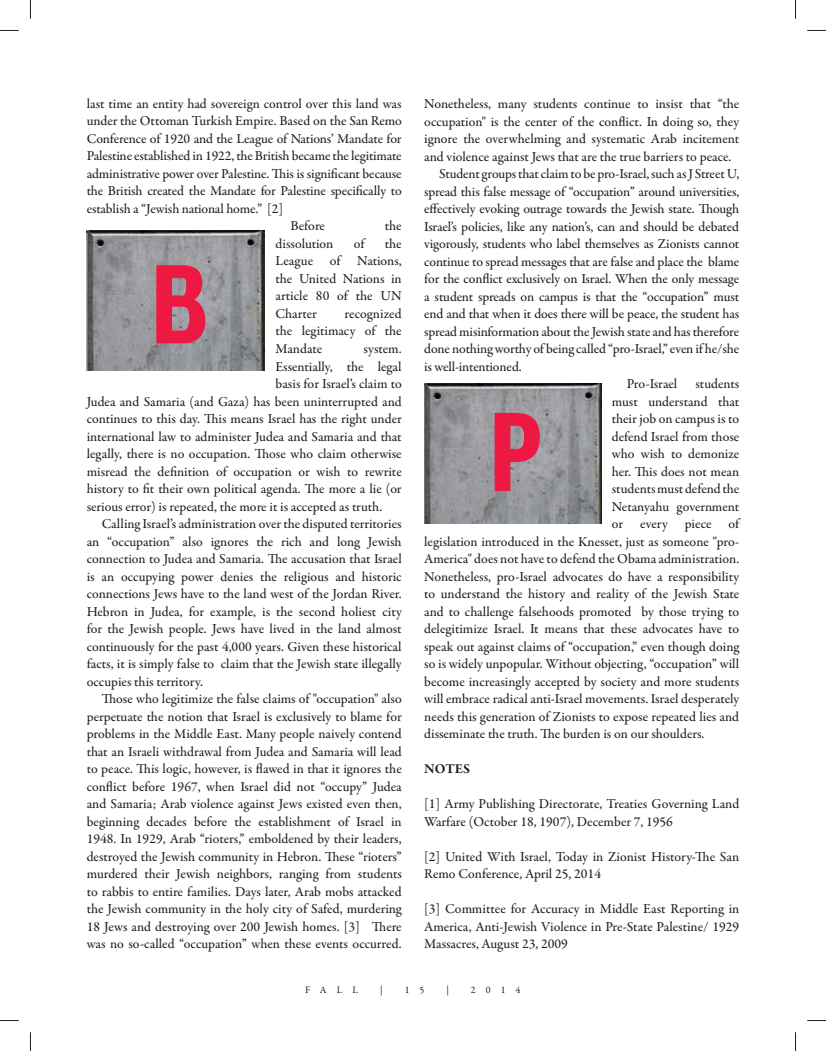
<style>
.page{position:relative;width:826px;height:1051px;background:#fff}
.page>*{position:absolute;margin:0;border:0;box-sizing:border-box;transform-origin:0 0}
.t1{font:700 113.75px "Divulge Cd";color:#ed1942}
.t2{font:500 13.75px/17.5px "Garamond Premr Pro";color:#231f20;text-align:justify}
.t3{font:700 13.75px "Garamond Premr Pro";letter-spacing:.005em;color:#231f20}
.t4{font:10px "Garamond Premr Pro";letter-spacing:1em;color:#231f20}
</style>
<div class="page">
<img style="left:87px;top:230px;width:177px;height:140px">
<img style="left:424px;top:383px;width:178px;height:140px">
<svg style="left:0;top:30px;width:19px;height:1px"></svg>
<svg style="left:807px;top:30px;width:19px;height:1px"></svg>
<svg style="left:0;top:1020px;width:19px;height:1px"></svg>
<svg style="left:807px;top:1020px;width:19px;height:1px"></svg>
<svg style="left:30px;top:0;width:1px;height:19px"></svg>
<svg style="left:30px;top:1032px;width:1px;height:19px"></svg>
<svg style="left:795px;top:0;width:1px;height:19px"></svg>
<svg style="left:795px;top:1032px;width:1px;height:19px"></svg>
<p class="t2" style="left:87px;top:96px;width:316px">last time an entity had sovereign control over this land was</p>
<p class="t2" style="left:87px;top:113px;width:317px">under the Ottoman Turkish Empire. Based on the San Remo</p>
<p class="t2" style="left:87px;top:131px;width:316px">Conference of 1920 and the League of Nations’ Mandate for</p>
<p class="t2" style="left:87px;top:148px;width:317px">Palestine established in 1922, the British became the legitimate</p>
<p class="t2" style="left:87px;top:166px;width:316px">administrative power over Palestine. This is significant because</p>
<p class="t2" style="left:87px;top:183px;width:317px">the British created the Mandate for Palestine specifically to</p>
<p class="t2" style="left:87px;top:201px;width:198px">establish a “Jewish national home.” [2]</p>
<p class="t2" style="left:291px;top:218px;width:36px">Before</p>
<p class="t2" style="left:385px;top:218px;width:18px">the</p>
<p class="t2" style="left:276px;top:236px;width:59px">dissolution</p>
<p class="t2" style="left:354px;top:236px;width:12px">of</p>
<p class="t2" style="left:276px;top:236px;width:128px;text-indent:109px">the League of Nations, the United Nations in article 80 of the UN Charter</p>
<h1 class="t1" style="left:150px;top:262px;width:62px">B</h1>
<p class="t2" style="left:276px;top:306px;width:128px;text-indent:69px">recognized the legitimacy of the Mandate</p>
<p class="t2" style="left:364px;top:341px;width:40px">system.</p>
<p class="t2" style="left:276px;top:359px;width:128px">Essentially, the legal</p>
<p class="t2" style="left:276px;top:376px;width:128px">basis for Israel’s claim to</p>
<p class="t2" style="left:87px;top:394px;width:317px">Judea and Samaria (and Gaza) has been uninterrupted and</p>
<p class="t2" style="left:87px;top:411px;width:317px">continues to this day. This means Israel has the right under</p>
<p class="t2" style="left:87px;top:429px;width:317px">international law to administer Judea and Samaria and that</p>
<p class="t2" style="left:87px;top:446px;width:317px">legally, there is no occupation. Those who claim otherwise</p>
<p class="t2" style="left:87px;top:464px;width:317px">misread the definition of occupation or wish to rewrite</p>
<p class="t2" style="left:87px;top:481px;width:316px">history to fit their own political agenda. The more a lie (or</p>
<p class="t2" style="left:87px;top:499px;width:297px">serious error) is repeated, the more it is accepted as truth.</p>
<p class="t2" style="left:102px;top:516px;width:302px">Calling Israel’s administration over the disputed territories</p>
<p class="t2" style="left:87px;top:534px;width:316px">an “occupation” also ignores the rich and long Jewish</p>
<p class="t2" style="left:87px;top:551px;width:317px">connection to Judea and Samaria. The accusation that Israel</p>
<p class="t2" style="left:87px;top:569px;width:316px">is an occupying power denies the religious and historic</p>
<p class="t2" style="left:87px;top:586px;width:317px">connections Jews have to the land west of the Jordan River.</p>
<p class="t2" style="left:87px;top:604px;width:317px">Hebron in Judea, for example, is the second holiest city</p>
<p class="t2" style="left:87px;top:621px;width:317px">for the Jewish people. Jews have lived in the land almost</p>
<p class="t2" style="left:87px;top:639px;width:316px">continuously for the past 4,000 years. Given these historical</p>
<p class="t2" style="left:87px;top:656px;width:316px">facts, it is simply false to claim that the Jewish state illegally</p>
<p class="t2" style="left:87px;top:674px;width:118px">occupies this territory.</p>
<p class="t2" style="left:102px;top:691px;width:302px">Those who legitimize the false claims of "occupation" also</p>
<p class="t2" style="left:87px;top:709px;width:317px">perpetuate the notion that Israel is exclusively to blame for</p>
<p class="t2" style="left:87px;top:726px;width:317px">problems in the Middle East. Many people naively contend</p>
<p class="t2" style="left:87px;top:744px;width:317px">that an Israeli withdrawal from Judea and Samaria will lead</p>
<p class="t2" style="left:87px;top:761px;width:317px">to peace. This logic, however, is flawed in that it ignores the</p>
<p class="t2" style="left:87px;top:779px;width:317px">conflict before 1967, when Israel did not “occupy” Judea</p>
<p class="t2" style="left:87px;top:796px;width:317px">and Samaria; Arab violence against Jews existed even then,</p>
<p class="t2" style="left:87px;top:814px;width:317px">beginning decades before the establishment of Israel in</p>
<p class="t2" style="left:87px;top:831px;width:316px">1948. In 1929, Arab “rioters,” emboldened by their leaders,</p>
<p class="t2" style="left:87px;top:849px;width:317px">destroyed the Jewish community in Hebron. These “rioters”</p>
<p class="t2" style="left:87px;top:866px;width:317px">murdered their Jewish neighbors, ranging from students</p>
<p class="t2" style="left:87px;top:884px;width:316px">to rabbis to entire families. Days later, Arab mobs attacked</p>
<p class="t2" style="left:87px;top:901px;width:317px">the Jewish community in the holy city of Safed, murdering</p>
<p class="t2" style="left:87px;top:919px;width:317px">18 Jews and destroying over 200 Jewish homes. [3] There</p>
<p class="t2" style="left:87px;top:936px;width:316px">was no so-called “occupation” when these events occurred.</p>
<p class="t2" style="left:424px;top:96px;width:317px">Nonetheless, many students continue to insist that “the</p>
<p class="t2" style="left:424px;top:114px;width:316px">occupation" is the center of the conflict. In doing so, they</p>
<p class="t2" style="left:424px;top:131px;width:316px">ignore the overwhelming and systematic Arab incitement</p>
<p class="t2" style="left:424px;top:149px;width:309px">and violence against Jews that are the true barriers to peace.</p>
<p class="t2" style="left:439px;top:166px;width:301px">Student groups that claim to be pro-Israel, such as J Street U,</p>
<p class="t2" style="left:424px;top:184px;width:316px">spread this false message of “occupation” around universities,</p>
<p class="t2" style="left:424px;top:201px;width:316px">effectively evoking outrage towards the Jewish state. Though</p>
<p class="t2" style="left:424px;top:219px;width:316px">Israel’s policies, like any nation’s, can and should be debated</p>
<p class="t2" style="left:424px;top:236px;width:317px">vigorously, students who label themselves as Zionists cannot</p>
<p class="t2" style="left:424px;top:254px;width:317px">continue to spread messages that are false and place the blame</p>
<p class="t2" style="left:424px;top:271px;width:317px">for the conflict exclusively on Israel. When the only message</p>
<p class="t2" style="left:424px;top:289px;width:317px">a student spreads on campus is that the “occupation” must</p>
<p class="t2" style="left:424px;top:306px;width:317px">end and that when it does there will be peace, the student has</p>
<p class="t2" style="left:424px;top:324px;width:316px">spread misinformation about the Jewish state and has therefore</p>
<p class="t2" style="left:424px;top:341px;width:317px">done nothing worthy of being called “pro-Israel,” even if he/she</p>
<p class="t2" style="left:424px;top:359px;width:99px">is well-intentioned.</p>
<p class="t2" style="left:627px;top:376px;width:52px">Pro-Israel</p>
<p class="t2" style="left:695px;top:376px;width:45px">students</p>
<p class="t2" style="left:612px;top:394px;width:129px">must understand that</p>
<p class="t2" style="left:612px;top:411px;width:129px">their job on campus is to</p>
<p class="t2" style="left:612px;top:429px;width:129px">defend Israel from those</p>
<p class="t2" style="left:612px;top:446px;width:129px">who wish to demonize</p>
<p class="t2" style="left:612px;top:464px;width:129px">her. This does not mean</p>
<p class="t2" style="left:612px;top:481px;width:129px">students must defend the</p>
<p class="t2" style="left:612px;top:499px;width:129px">Netanyahu government</p>
<p class="t2" style="left:612px;top:516px;width:129px">or every piece of</p>
<p class="t2" style="left:424px;top:534px;width:317px">legislation introduced in the Knesset, just as someone "pro-</p>
<p class="t2" style="left:424px;top:551px;width:317px">America" does not have to defend the Obama administration.</p>
<p class="t2" style="left:424px;top:569px;width:316px">Nonetheless, pro-Israel advocates do have a responsibility</p>
<p class="t2" style="left:424px;top:586px;width:316px">to understand the history and reality of the Jewish State</p>
<p class="t2" style="left:424px;top:604px;width:317px">and to challenge falsehoods promoted by those trying to</p>
<p class="t2" style="left:424px;top:621px;width:316px">delegitimize Israel. It means that these advocates have to</p>
<p class="t2" style="left:424px;top:639px;width:317px">speak out against claims of “occupation,” even though doing</p>
<p class="t2" style="left:424px;top:656px;width:316px">so is widely unpopular. Without objecting, “occupation” will</p>
<p class="t2" style="left:424px;top:674px;width:317px">become increasingly accepted by society and more students</p>
<p class="t2" style="left:424px;top:691px;width:317px">will embrace radical anti-Israel movements. Israel desperately</p>
<p class="t2" style="left:424px;top:709px;width:316px">needs this generation of Zionists to expose repeated lies and</p>
<p class="t2" style="left:424px;top:726px;width:282px">disseminate the truth. The burden is on our shoulders.</p>
<p class="t3" style="left:424px;top:763px;width:47px">NOTES</p>
<p class="t2" style="left:424px;top:796px;width:317px">[1] Army Publishing Directorate, Treaties Governing Land<br>Warfare (October 18, 1907), December 7, 1956</p>
<p class="t2" style="left:424px;top:849px;width:316px">[2] United With Israel, Today in Zionist History-The San<br>Remo Conference, April 25, 2014</p>
<p class="t2" style="left:424px;top:901px;width:317px">[3] Committee for Accuracy in Middle East Reporting in America, Anti-Jewish Violence in Pre-State Palestine/ 1929<br>Massacres, August 23, 2009</p>
<h1 class="t1" style="left:488px;top:410px;width:55px">P</h1>
<p class="t4" style="left:305px;top:986px;width:54px">FALL</p>
<p class="t4" style="left:380px;top:986px;width:4px">|</p>
<p class="t4" style="left:405px;top:986px;width:21px">1 5</p>
<p class="t4" style="left:446px;top:986px;width:4px">|</p>
<p class="t4" style="left:471px;top:986px;width:51px">2014</p>
</div>
